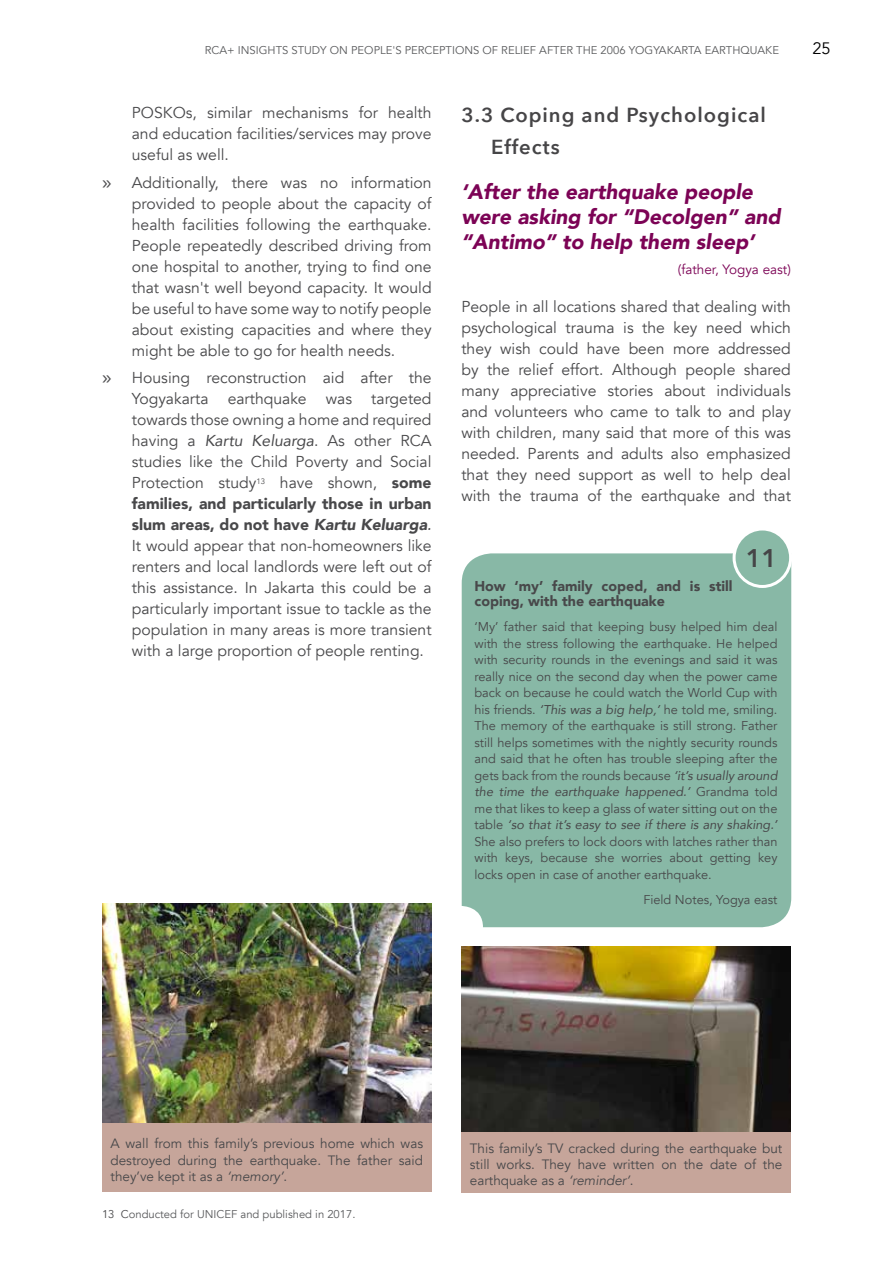
<style>
.page{position:relative;width:893px;height:1263px;background:#fff}
.page>*{position:absolute;margin:0;border:0;box-sizing:border-box;transform-origin:0 0}
.t1{font:600 25.5px "Avenir Next";color:#464547}
.t2{font:italic 900 21px/25.2px "Avenir";color:#7c0355}
.t3{font:600 20.25px/31.5px "Avenir Next";letter-spacing:.05em;color:#464547}
.t4{font:16.5px "Avenir";color:#000}
.t5{font:15.75px/21px "Avenir";color:#48484a;text-align:justify}
.t6{font:900 14.25px/15px "Avenir";color:#48484a}
.t7{font:13.5px/16.5px "Avenir";color:#48484a;text-align:justify}
.t8{font:13.5px "Avenir";color:#7c0355}
.t9{font:12.75px/16.5px "Avenir";color:#48484a;text-align:justify}
.t10{font:11.25px "Avenir";color:#58595b}
.s1{font-family:"Clear Sans"}
.s2{font-style:italic}
.s3{font-weight:900}
.s4{font-weight:900;font-style:italic}
.s5{color:#48484a}
</style>
<div class="page">
<div style="left:462px;top:553px;width:329px;height:374px;background:#88b8a6"></div>
<div style="left:734px;top:529px;width:57px;height:57px;background:#89b9a6;border-radius:50%"></div>
<div style="left:733px;top:527px;width:59px;height:61px;border:3px solid #fff;border-radius:50%"></div>
<img style="left:102px;top:903px;width:330px;height:220px">
<div style="left:102px;top:1123px;width:330px;height:69px;background:#c6a59a"></div>
<img style="left:461px;top:946px;width:330px;height:186px">
<div style="left:461px;top:1132px;width:330px;height:60px;background:#c6a59a"></div>
<p class="t10" style="left:205px;top:43px;width:576px">RCA+ INSIGHTS STUDY ON PEOPLE'S PERCEPTIONS OF RELIEF AFTER THE 2006 YOGYAKARTA EARTHQUAKE</p>
<p class="t4" style="left:812px;top:39px;width:20px">25</p>
<p class="t5" style="left:132px;top:102px;width:301px">POSKOs, similar mechanisms for health and education facilities/services may prove useful as well.</p>
<p class="t5" style="left:132px;top:172px;width:301px;text-indent:-30px"><span class="s1">»</span> Additionally, there was no information provided to people about the capacity of health facilities following the earthquake.<br>People repeatedly described driving from one hospital to another, trying to find one that wasn't well beyond capacity. It would be useful to have some way to notify people about existing capacities and where they might be able to go for health needs.</p>
<p class="t5" style="left:132px;top:368px;width:301px;text-indent:-30px"><span class="s1">»</span> Housing reconstruction aid after the Yogyakarta earthquake was targeted towards those owning a home and required having a <span class="s2">Kartu Keluarga</span>. As other RCA studies like the Child Poverty and Social Protection study<sup>13</sup> have shown, <span class="s3">some families, and particularly those in urban slum areas, do not have</span> <span class="s4">Kartu Keluarga</span><span class="s2">.<br></span>It would appear that non-homeowners like renters and local landlords were left out of this assistance. In Jakarta this could be a particularly important issue to tackle as the population in many areas is more transient with a large proportion of people renting.</p>
<p class="t3" style="left:491px;top:99px;width:276px;text-indent:-30px">3.3 Coping and Psychological<br>Effects</p>
<h2 class="t2" style="left:461px;top:178px;width:321px">‘After the earthquake people were asking for “Decolgen” and “Antimo” to help them sleep’</h2>
<p class="t8" style="left:678px;top:261px;width:115px">(father, Yogya east)</p>
<p class="t5" style="left:461px;top:296px;width:331px">People in all locations shared that dealing with psychological trauma is the key need which they wish could have been more addressed by the relief effort. Although people shared many appreciative stories about individuals and volunteers who came to talk to and play with children, many said that more of this was needed. Parents and adults also emphasized that they need support as well to help deal with the trauma of the earthquake and that</p>
<h1 class="t1" style="left:746px;top:536px;width:33px">11</h1>
<p class="t6" style="left:474px;top:578px;width:260px">How ‘my’ family coped, and is still coping, with the earthquake</p>
<p class="t9" style="left:474px;top:619px;width:305px">‘My’ father said that keeping busy helped him deal with the stress following the earthquake. He helped with security rounds in the evenings and said it was really nice on the second day when the power came back on because he could watch the World Cup with his friends. <span class="s2">‘This was a big help,’</span> he told me, smiling.<br>The memory of the earthquake is still strong. Father still helps sometimes with the nightly security rounds and said that he often has trouble sleeping after the gets back from the rounds because <span class="s2">‘it’s usually around the time the earthquake happened.’</span> Grandma told me that likes to keep a glass of water sitting out on the table <span class="s2">‘so that it’s easy to see if there is any shaking.’ </span>She also prefers to lock doors with latches rather than with keys, because she worries about getting key locks open in case of another earthquake.</p>
<p class="t9" style="left:643px;top:891px;width:136px">Field Notes, Yogya east</p>
<p class="t7" style="left:111px;top:1135px;width:314px">A wall from this family’s previous home which was destroyed during the earthquake. The father said they’ve kept it as a <span class="s2">‘memory’</span>.</p>
<p class="t7" style="left:470px;top:1140px;width:314px">This family’s TV cracked during the earthquake but still works. They have written on the date of the earthquake as a <span class="s2">‘reminder’</span>.</p>
<p class="t10" style="left:102px;top:1207px;width:255px"><span class="s5">13 C</span>onducted for UNICEF and published in 2017.</p>
</div>
